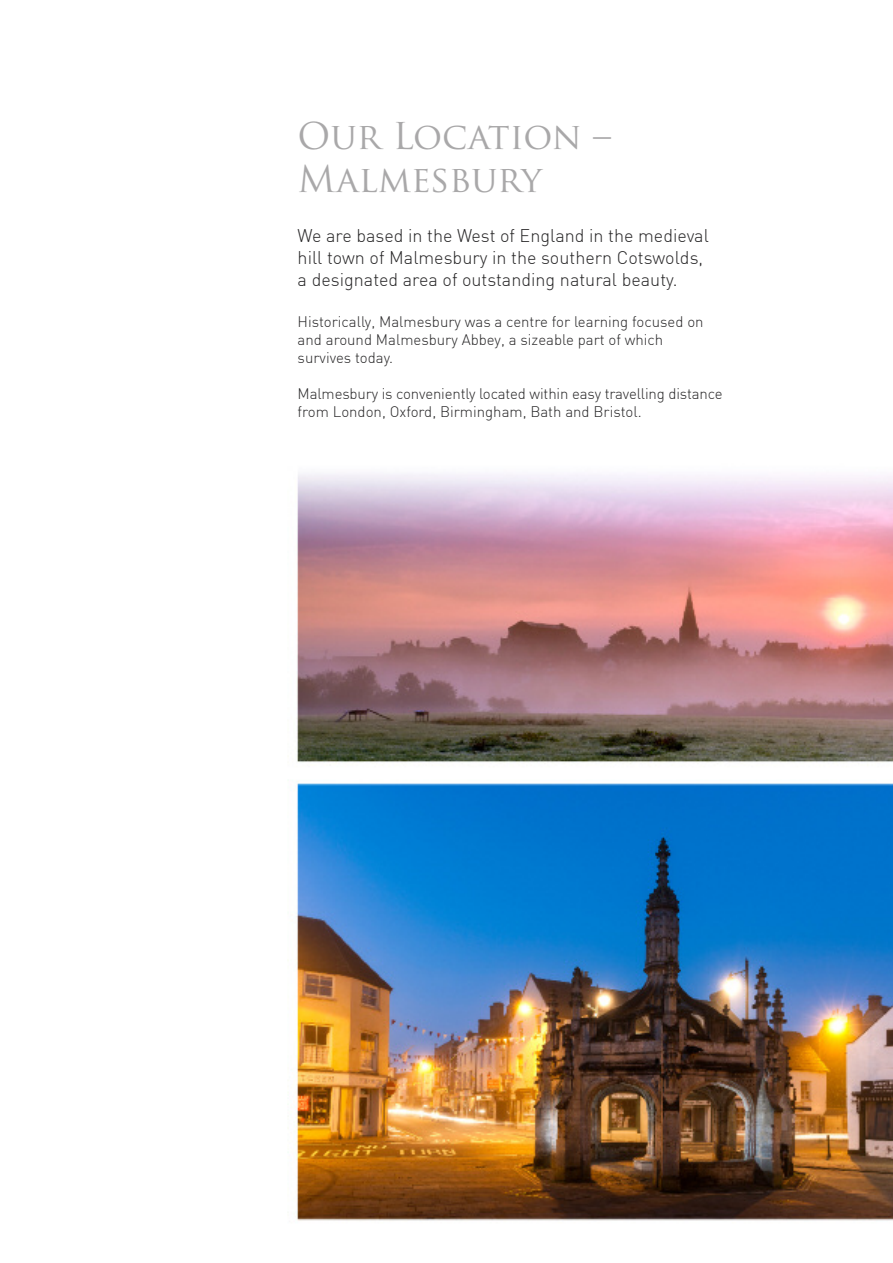
<style>
.page{position:relative;width:893px;height:1263px;background:#fff}
.page>*{position:absolute;margin:0;border:0;box-sizing:border-box;transform-origin:0 0}
.t1{font:36px/43.2px "Trajan Pro";color:#a9a8a9}
.t2{font:300 18px/21.6px "DIN";color:#272627}
.t3{font:300 15px/18px "DIN";color:#272627}
</style>
<div class="page">
<img style="left:296px;top:474px;width:597px;height:747px">
<h1 class="t1" style="left:298px;top:118px;width:315px">Our Location –<br>Malmesbury</h1>
<p class="t2" style="left:298px;top:225px;width:413px">We are based in the West of England in the medieval hill town of Malmesbury in the southern Cotswolds, a designated area of outstanding natural beauty.</p>
<p class="t3" style="left:298px;top:312px;width:407px">Historically, Malmesbury was a centre for learning focused on and around Malmesbury Abbey, a sizeable part of which survives today.</p>
<p class="t3" style="left:298px;top:384px;width:426px">Malmesbury is conveniently located within easy travelling distance from London, Oxford, Birmingham, Bath and Bristol.</p>
</div>
